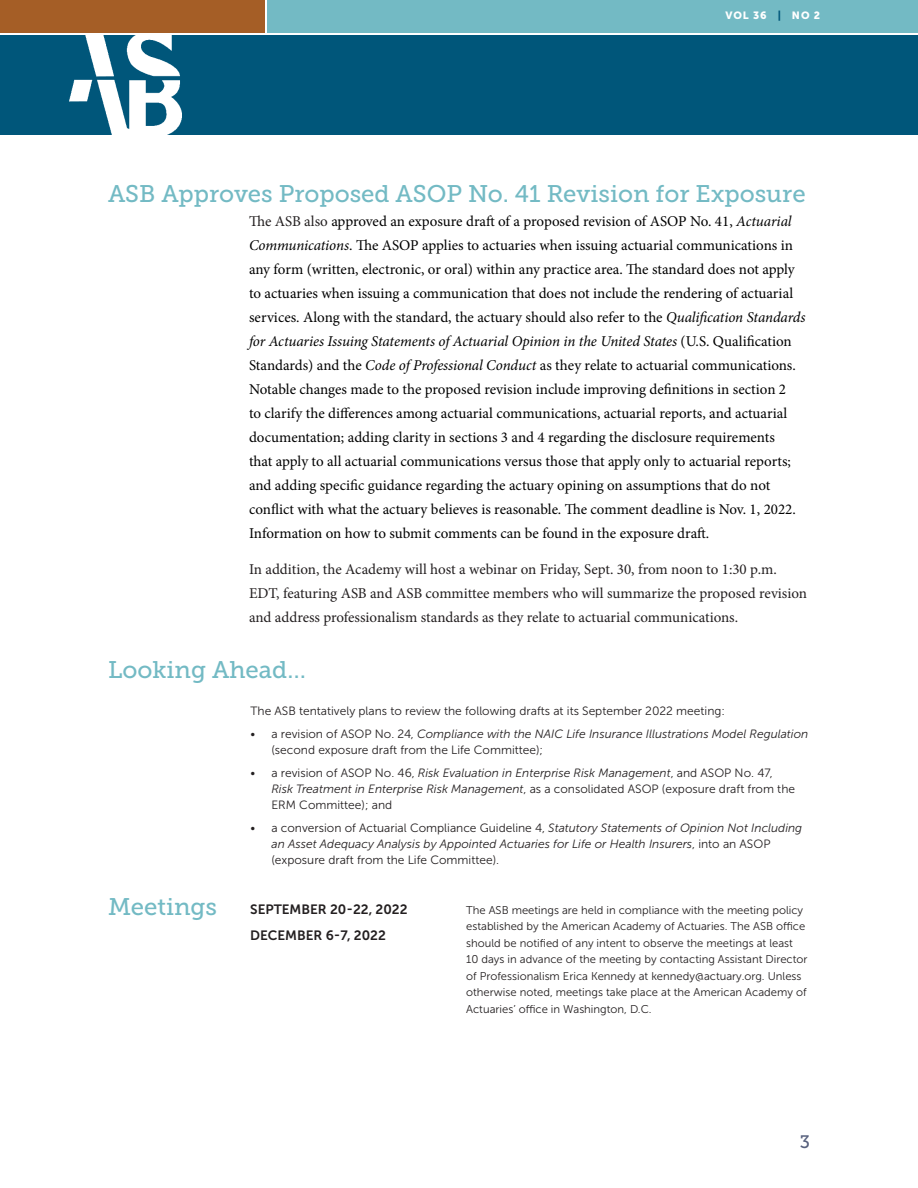
<style>
.page{position:relative;width:918px;height:1188px;background:#fff}
.page>*{position:absolute;margin:0;border:0;box-sizing:border-box;transform-origin:0 0}
.article_heads{font:24px "Museo Slab 500";color:#73bac4}
.Big_Heads{font:18px "Museo Slab 500";color:#57607d}
.Text{font:15px/24px "Minion Pro";color:#000}
.Text-2{font:15px/24px "Minion Pro";color:#231f20}
.meeting_dates{font:13.5px "Museo Sans 700";color:#231f20}
.Looking_ahead_text{font:12px/15.8px "Museo Sans 300";color:#231f20}
.Looking_ahead_text-2{font:italic 12px/15.8px "Museo Sans 300";color:#231f20}
.meeting_compliance{font:11.25px/16.5px "Museo Sans 300";color:#231f20}
.program_area{font:10.5px "Museo Sans 900";letter-spacing:.09em;color:#fff}
.s1{color:#00567a}
.s2{color:#231f20}
.s3{font-style:italic}
.s4{font-style:normal}
</style>
<div class="page">
<div style="left:267px;top:0;width:651px;height:32px;background:#73bac4"></div>
<div style="left:0;top:35px;width:918px;height:100px;background:#00567a"></div>
<img style="left:69px;top:32px;width:113px;height:103px">
<div style="left:0;top:0;width:265px;height:32px;background:#a55e26"></div>
<p class="program_area" style="left:725px;top:10px;width:96px">VOL 36 <span class="s1">|</span> NO 2</p>
<p class="article_heads" style="left:108px;top:180px;width:699px">ASB Approves Proposed ASOP No. 41 Revision for Exposure</p>
<p class="Text" style="left:249px;top:209px;width:558px"><span class="s2">The ASB also</span> approved an exposure draft of a proposed revision of ASOP No. 41, <span class="s3">Actuarial Communications</span>. The ASOP applies to actuaries when issuing actuarial communications in any form (written, electronic, or oral) within any practice area. The standard does not apply to actuaries when issuing a communication that does not include the rendering of actuarial services. Along with the standard, the actuary should also refer to the <span class="s3">Qualification Standards for Actuaries Issuing Statements of Actuarial Opinion in the United States</span> (U.S. Qualification Standards) and the <span class="s3">Code of Professional Conduct</span> as they relate to actuarial communications.<br>Notable changes made to the proposed revision include improving definitions in section 2<br>to clarify the differences among actuarial communications, actuarial reports, and actuarial documentation; adding clarity in sections 3 and 4 regarding the disclosure requirements<br>that apply to all actuarial communications versus those that apply only to actuarial reports; and adding specific guidance regarding the actuary opining on assumptions that do not conflict with what the actuary believes is reasonable. The comment deadline is Nov. 1, 2022.<br>Information on how to submit comments can be found in the exposure draft.</p>
<p class="Text-2" style="left:249px;top:557px;width:560px">In addition, the Academy will host a webinar on Friday, Sept. 30, from noon to 1:30 p.m.<br>EDT, featuring ASB and ASB committee members who will summarize the proposed revision and address professionalism standards as they relate to actuarial communications.</p>
<p class="article_heads" style="left:108px;top:656px;width:199px">Looking Ahead…</p>
<p class="Looking_ahead_text" style="left:250px;top:703px;width:476px">The ASB tentatively plans to review the following drafts at its September 2022 meeting:</p>
<p class="Looking_ahead_text" style="left:271px;top:726px;width:538px;text-indent:-21px">• a revision of ASOP No. 24, <span class="s3">Compliance with the NAIC Life Insurance Illustrations Model Regulation </span>(second exposure draft from the Life Committee);</p>
<p class="Looking_ahead_text" style="left:271px;top:765px;width:525px;text-indent:-21px">• a revision of ASOP No. 46, <span class="s3">Risk Evaluation in Enterprise Risk Management</span>, and ASOP No. 47,<br><span class="s3">Risk Treatment in Enterprise Risk Management</span>, as a consolidated ASOP (exposure draft from the<br>ERM Committee); and</p>
<p class="Looking_ahead_text-2" style="left:271px;top:820px;width:532px;text-indent:-21px"><span class="s4">• a conversion of Actuarial Compliance Guideline 4,</span> Statutory Statements of Opinion Not Including an Asset Adequacy Analysis by Appointed Actuaries for Life or Health Insurers<span class="s4">, into an ASOP (exposure draft from the Life Committee).</span></p>
<p class="article_heads" style="left:108px;top:893px;width:111px">Meetings</p>
<p class="meeting_dates" style="left:250px;top:902px;width:159px">SEPTEMBER 20-22, 2022</p>
<p class="meeting_dates" style="left:250px;top:928px;width:137px">DECEMBER 6-7, 2022</p>
<p class="meeting_compliance" style="left:466px;top:902px;width:343px">The ASB meetings are held in compliance with the meeting policy established by the American Academy of Actuaries. The ASB office should be notified of any intent to observe the meetings at least 10 days in advance of the meeting by contacting Assistant Director of Professionalism Erica Kennedy at kennedy@actuary.org. Unless otherwise noted, meetings take place at the American Academy of Actuaries’ office in Washington, D.C.</p>
<p class="Big_Heads" style="left:800px;top:1132px;width:12px">3</p>
</div>
